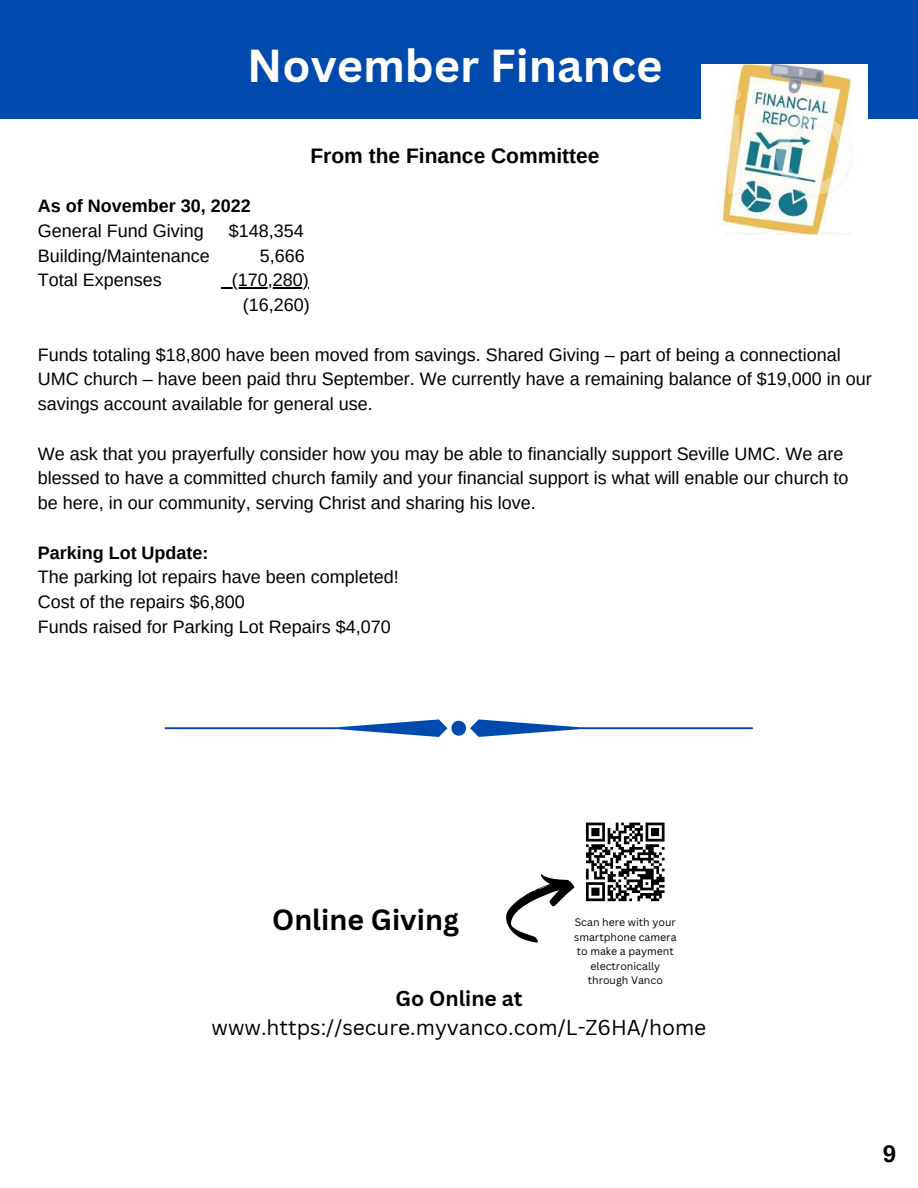
<style>
.page{position:relative;width:918px;height:1188px;background:#fff}
.page>*{position:absolute;margin:0;border:0;box-sizing:border-box;transform-origin:0 0}
.t1{font:700 45px "Canva Sans";color:#fff}
.t2{font:700 28.5px "Canva Sans";color:#000}
.t3{font:700 24px "Arimo";color:#000}
.t4{font:21px "Canva Sans";color:#000}
.t5{font:700 21px "Arimo";color:#000}
.t6{font:700 21px "Canva Sans";color:#000}
.t7{font:18px/24.8px "Arimo";color:#000}
.t8{font:700 18px "Arimo";color:#000}
.t9{font:10.5px/14.4px "Canva Sans";color:#000;text-align:center}
</style>
<div class="page">
<div style="left:0;top:0;width:918px;height:119px;background:#004aad"></div>
<svg style="left:222px;top:287px;width:10px;height:2px"></svg>
<hr style="left:232px;top:287px;width:77px;height:2px;background:#000">
<img style="left:701px;top:65px;width:167px;height:170px">
<svg style="left:506px;top:822px;width:159px;height:121px"></svg>
<svg style="left:165px;top:719px;width:588px;height:18px"></svg>
<h1 class="t1" style="left:247px;top:34px;width:417px">November Finance</h1>
<p class="t5" style="left:310px;top:144px;width:291px">From the Finance Committee</p>
<p class="t8" style="left:38px;top:196px;width:214px">As of November 30, 2022</p>
<p class="t7" style="left:38px;top:218px;width:167px">General Fund Giving</p>
<p class="t7" style="left:229px;top:218px;width:77px">$148,354</p>
<p class="t7" style="left:38px;top:243px;width:174px">Building/Maintenance</p>
<p class="t7" style="left:260px;top:243px;width:47px">5,666</p>
<p class="t7" style="left:38px;top:268px;width:125px">Total Expenses</p>
<p class="t7" style="left:232px;top:268px;width:79px;text-align:right">(170,280) (16,260)</p>
<p class="t7" style="left:38px;top:342px;width:835px">Funds totaling $18,800 have been moved from savings. Shared Giving – part of being a connectional<br>UMC church – have been paid thru September. We currently have a remaining balance of $19,000 in our savings account available for general use.</p>
<p class="t7" style="left:38px;top:441px;width:812px">We ask that you prayerfully consider how you may be able to financially support Seville UMC. We are blessed to have a committed church family and your financial support is what will enable our church to be here, in our community, serving Christ and sharing his love.</p>
<p class="t8" style="left:38px;top:542px;width:172px">Parking Lot Update:</p>
<p class="t7" style="left:38px;top:565px;width:362px">The parking lot repairs have been completed!<br>Cost of the repairs $6,800<br>Funds raised for Parking Lot Repairs $4,070</p>
<h2 class="t2" style="left:272px;top:899px;width:188px">Online Giving</h2>
<p class="t9" style="left:574px;top:915px;width:104px">Scan here with your smartphone camera to make a payment electronically through Vanco</p>
<p class="t6" style="left:395px;top:983px;width:129px">Go Online at</p>
<p class="t4" style="left:212px;top:1013px;width:496px">www.https://secure.myvanco.com/L-Z6HA/home</p>
<h3 class="t3" style="left:883px;top:1140px;width:15px">9</h3>
</div>
